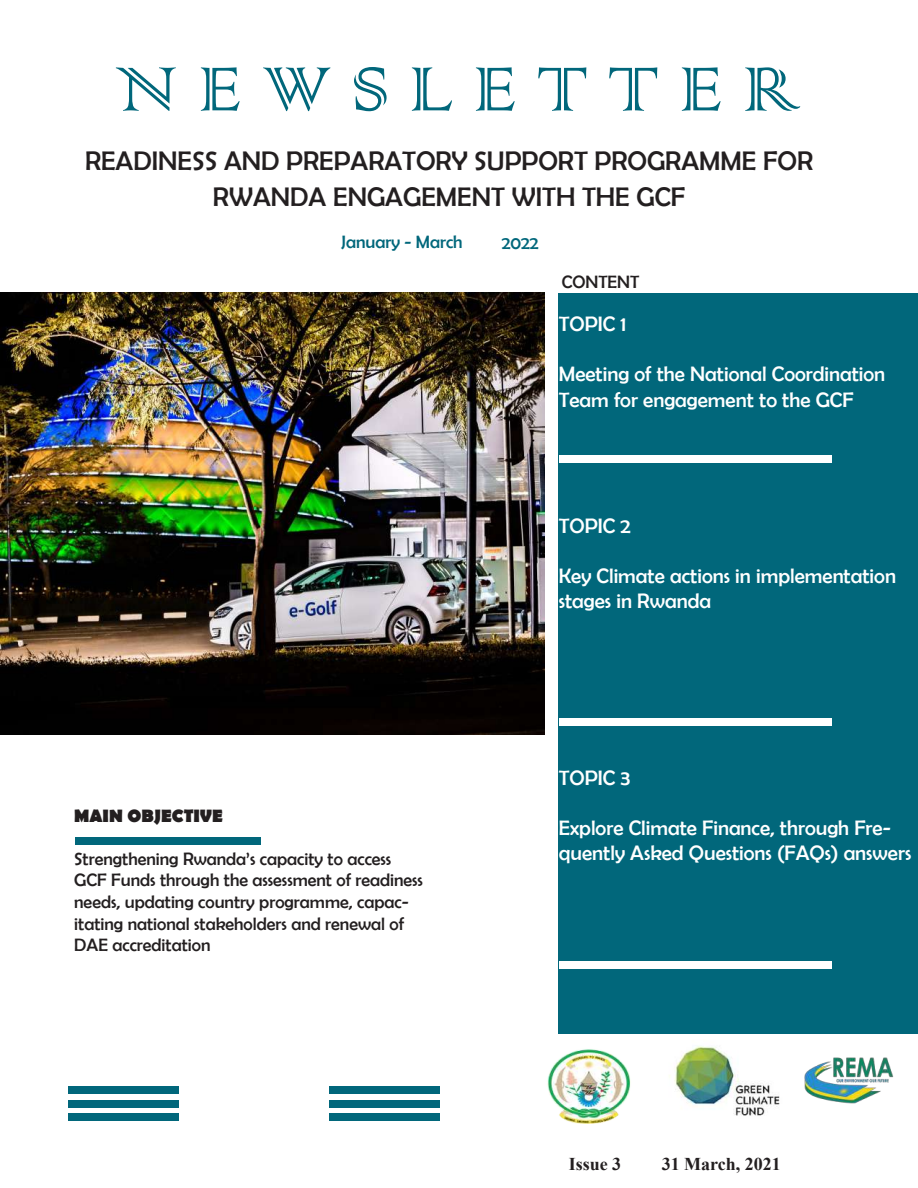
<style>
.page{position:relative;width:918px;height:1188px;background:#fff}
.page>*{position:absolute;margin:0;border:0;box-sizing:border-box;transform-origin:0 0}
.t1{font:82.5px "Colonna";color:#01677b}
.t2{font:27px/36px "Berlin Sans FB";color:#231f20;text-align:center}
.t3{font:21px/25.2px "Berlin Sans FB";color:#fff}
.t4{font:18px/21.6px "Berlin Sans FB";color:#231f20}
.t5{font:700 18px "Times New Roman";color:#231f20}
.t6{font:18px "Berlin Sans FB";color:#01677b}
.t7{font:700 18px "Berlin Sans FB";color:#231f20}
</style>
<div class="page">
<img style="left:0;top:292px;width:544px;height:442px">
<div style="left:559px;top:293px;width:359px;height:741px;background:#01677b"></div>
<div style="left:560px;top:455px;width:272px;height:8px;background:#fff"></div>
<div style="left:560px;top:718px;width:272px;height:8px;background:#fff"></div>
<div style="left:560px;top:962px;width:272px;height:7px;background:#fff"></div>
<div style="left:75px;top:838px;width:185px;height:7px;background:#01677b"></div>
<div style="left:329px;top:1086px;width:111px;height:8px;background:#01677b"></div>
<div style="left:329px;top:1100px;width:111px;height:8px;background:#01677b"></div>
<div style="left:329px;top:1113px;width:111px;height:7px;background:#01677b"></div>
<img style="left:547px;top:1049px;width:84px;height:74px">
<img style="left:669px;top:1046px;width:111px;height:70px">
<img style="left:805px;top:1057px;width:89px;height:47px">
<div style="left:68px;top:1086px;width:111px;height:8px;background:#01677b"></div>
<div style="left:68px;top:1100px;width:111px;height:8px;background:#01677b"></div>
<div style="left:68px;top:1113px;width:111px;height:7px;background:#01677b"></div>
<h1 class="t1" style="left:114px;top:35px;width:687px">N E W S L E T T E R</h1>
<p class="t2" style="left:85px;top:143px;width:730px">READINESS AND PREPARATORY SUPPORT PROGRAMME FOR<br>RWANDA ENGAGEMENT WITH THE GCF</p>
<p class="t6" style="left:341px;top:232px;width:123px">January - March</p>
<p class="t6" style="left:502px;top:233px;width:38px">2022</p>
<p class="t4" style="left:562px;top:271px;width:79px">CONTENT</p>
<p class="t3" style="left:559px;top:311px;width:69px">TOPIC 1</p>
<p class="t3" style="left:559px;top:361px;width:328px">Meeting of the National Coordination<br>Team for engagement to the GCF</p>
<p class="t7" style="left:74px;top:805px;width:150px">MAIN OBJECTIVE</p>
<p class="t4" style="left:74px;top:848px;width:350px">Strengthening Rwanda’s capacity to access GCF Funds through the assessment of readiness needs, updating country programme, capac&shy;itating national stakeholders and renewal of DAE accreditation</p>
<p class="t3" style="left:559px;top:513px;width:73px">TOPIC 2</p>
<p class="t3" style="left:559px;top:563px;width:339px">Key Climate actions in implementation stages in Rwanda</p>
<p class="t3" style="left:559px;top:765px;width:73px">TOPIC 3</p>
<p class="t3" style="left:559px;top:815px;width:354px">Explore Climate Finance, through Fre&shy;quently Asked Questions (FAQs) answers</p>
<p class="t5" style="left:569px;top:1151px;width:54px">Issue 3</p>
<p class="t5" style="left:662px;top:1151px;width:121px">31 March, 2021</p>
</div>
